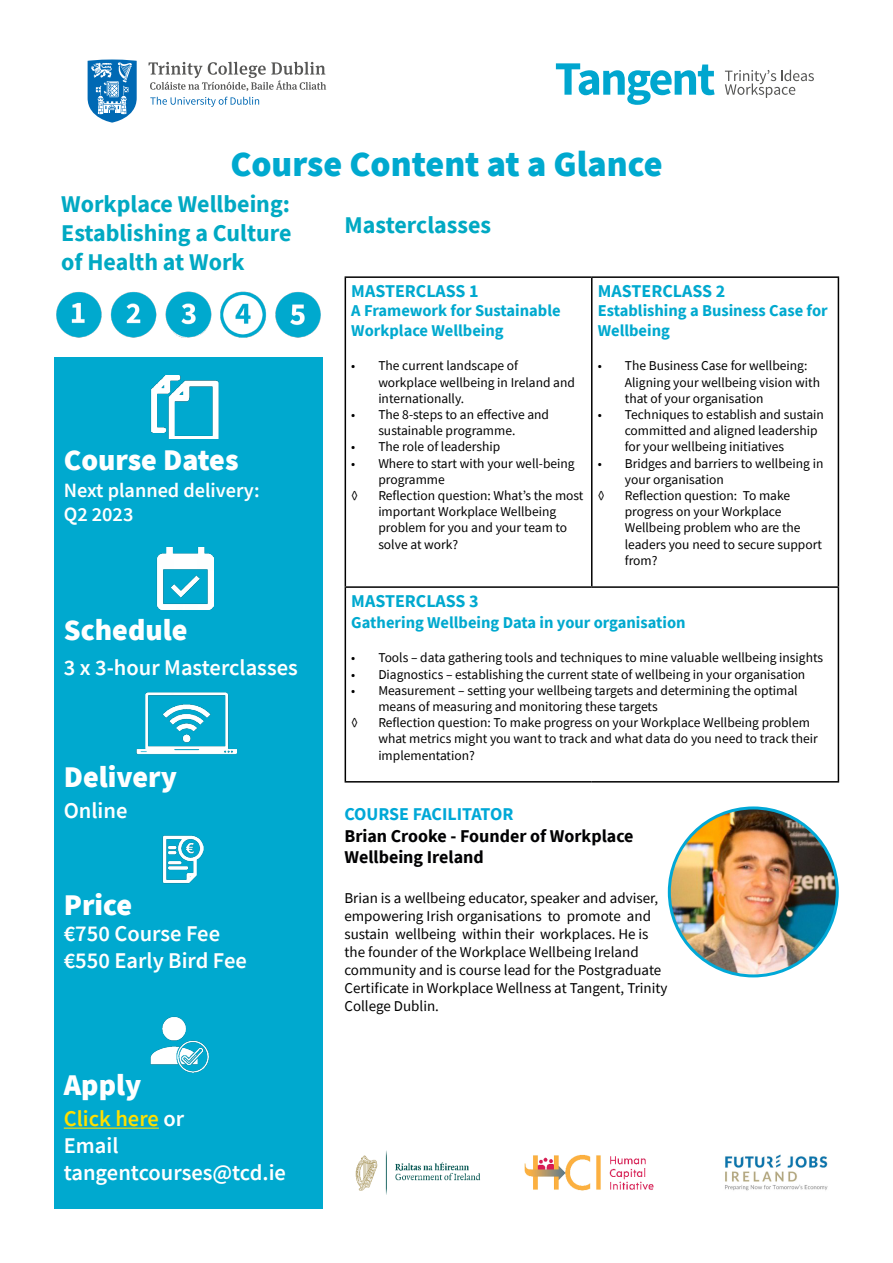
<style>
.page{position:relative;width:893px;height:1263px;background:#fff}
.page>*{position:absolute;margin:0;border:0;box-sizing:border-box;transform-origin:0 0}
.t1{font:900 36px "Source Sans Pro";color:#00a9cf}
.t2{font:900 30px "Source Sans Pro";color:#fff}
.t3{font:700 24px/28.8px "Source Sans Pro";color:#01a9c3;text-align:justify}
.t4{font:600 22.5px/27px "Source Sans Pro";color:#fff}
.t5{font:600 20.25px/24.3px "Source Sans Pro";color:#fff}
.t6{font:700 18px/21.6px "Source Sans Pro";color:#020203}
.t7{font:700 18px "Source Sans Pro";color:#00a9cf}
.t8{font:700 18px "Source Sans Pro";color:#00a8d7}
.t9{font:700 16.5px/19.8px "Source Sans Pro";color:#00a9cf}
.t10{font:15px/18px "Source Sans Pro";color:#000}
.t11{font:13.5px/16.2px "Source Sans Pro";color:#000}
.s1{color:#ffdf00}
</style>
<div class="page">
<div style="left:54px;top:358px;width:268px;height:851px;background:#00a9cf"></div>
<svg style="left:148px;top:62px;width:178px;height:29px"></svg>
<svg style="left:150px;top:97px;width:109px;height:10px"></svg>
<svg style="left:88px;top:60px;width:49px;height:63px"></svg>
<svg style="left:556px;top:63px;width:159px;height:42px"></svg>
<svg style="left:725px;top:70px;width:89px;height:28px"></svg>
<hr style="left:345px;top:276px;width:247px;height:2px;background:#000">
<hr style="left:345px;top:278px;width:1px;height:308px;background:#000">
<hr style="left:592px;top:276px;width:247px;height:2px;background:#000">
<hr style="left:591px;top:278px;width:1px;height:308px;background:#000">
<hr style="left:838px;top:278px;width:1px;height:308px;background:#000">
<hr style="left:345px;top:586px;width:247px;height:2px;background:#000">
<hr style="left:345px;top:588px;width:1px;height:193px;background:#000">
<hr style="left:592px;top:586px;width:247px;height:2px;background:#000">
<hr style="left:838px;top:588px;width:1px;height:193px;background:#000">
<hr style="left:345px;top:781px;width:247px;height:1px;background:#000">
<hr style="left:592px;top:781px;width:247px;height:1px;background:#000">
<img style="left:56px;top:291px;width:265px;height:47px">
<img style="left:150px;top:375px;width:69px;height:64px">
<img style="left:157px;top:547px;width:56px;height:62px">
<img style="left:136px;top:692px;width:100px;height:63px">
<img style="left:162px;top:836px;width:42px;height:48px">
<hr style="left:64px;top:1127px;width:95px;height:2px;background:#ffdf00">
<img style="left:150px;top:1017px;width:59px;height:55px">
<img style="left:355px;top:1150px;width:473px;height:44px">
<img style="left:669px;top:808px;width:168px;height:168px;border-radius:84px">
<h1 class="t1" style="left:230px;top:139px;width:434px">Course Content at a Glance</h1>
<h3 class="t3" style="left:345px;top:210px;width:148px">Masterclasses</h3>
<h3 class="t3" style="left:61px;top:189px;width:232px">Workplace Wellbeing:<br>Establishing a Culture of Health at Work</h3>
<h2 class="t2" style="left:64px;top:439px;width:176px">Course Dates</h2>
<h3 class="t5" style="left:64px;top:478px;width:197px">Next planned delivery:<br>Q2 2023</h3>
<h2 class="t2" style="left:64px;top:609px;width:125px">Schedule</h2>
<h3 class="t4" style="left:64px;top:653px;width:236px">3 x 3-hour Masterclasses</h3>
<h2 class="t2" style="left:64px;top:756px;width:115px">Delivery</h2>
<h3 class="t4" style="left:64px;top:796px;width:65px">Online</h3>
<h2 class="t2" style="left:64px;top:884px;width:70px">Price</h2>
<h3 class="t4" style="left:64px;top:920px;width:185px">€750 Course Fee €550 Early Bird Fee</h3>
<h2 class="t2" style="left:64px;top:1064px;width:79px">Apply</h2>
<h3 class="t4" style="left:64px;top:1105px;width:224px"><span class="s1">Click here</span> or<br>Email tangentcourses@tcd.ie</h3>
<h3 class="t7" style="left:351px;top:278px;width:129px">MASTERCLASS 1</h3>
<p class="t9" style="left:351px;top:301px;width:211px">A Framework for Sustainable<br>Workplace Wellbeing</p>
<p class="t11" style="left:378px;top:358px;width:198px;text-indent:-27px">• The current landscape of workplace wellbeing in Ireland and internationally.</p>
<p class="t11" style="left:351px;top:406px;width:199px;text-align:center">• The 8-steps to an effective and sustainable programme.</p>
<p class="t11" style="left:351px;top:439px;width:151px">• The role of leadership</p>
<p class="t11" style="left:351px;top:455px;width:225px">• Where to start with your well-being</p>
<p class="t11" style="left:378px;top:471px;width:68px">programme</p>
<p class="t11" style="left:351px;top:487px;width:8px">◊</p>
<p class="t11" style="left:378px;top:487px;width:207px">Reflection question: What’s the most important Workplace Wellbeing problem for you and your team to solve at work?</p>
<h3 class="t7" style="left:598px;top:278px;width:129px">MASTERCLASS 2</h3>
<p class="t9" style="left:598px;top:301px;width:232px">Establishing a Business Case for<br>Wellbeing</p>
<p class="t11" style="left:625px;top:358px;width:197px;text-indent:-27px">• The Business Case for wellbeing:<br>Aligning your wellbeing vision with that of your organisation</p>
<p class="t11" style="left:625px;top:406px;width:201px;text-indent:-27px">• Techniques to establish and sustain committed and aligned leadership for your wellbeing initiatives</p>
<p class="t11" style="left:598px;top:455px;width:227px">• Bridges and barriers to wellbeing in</p>
<p class="t11" style="left:625px;top:471px;width:101px">your organisation</p>
<p class="t11" style="left:598px;top:487px;width:8px">◊</p>
<p class="t11" style="left:625px;top:487px;width:199px">Reflection question: To make progress on your Workplace<br>Wellbeing problem who are the leaders you need to secure support from?</p>
<h3 class="t7" style="left:351px;top:588px;width:129px">MASTERCLASS 3</h3>
<p class="t9" style="left:351px;top:613px;width:336px">Gathering Wellbeing Data in your organisation</p>
<p class="t11" style="left:351px;top:650px;width:473px">• Tools – data gathering tools and techniques to mine valuable wellbeing insights</p>
<p class="t11" style="left:351px;top:666px;width:455px">• Diagnostics – establishing the current state of wellbeing in your organisation</p>
<p class="t11" style="left:351px;top:682px;width:448px">• Measurement – setting your wellbeing targets and determining the optimal</p>
<p class="t11" style="left:378px;top:698px;width:281px">means of measuring and monitoring these targets</p>
<p class="t11" style="left:351px;top:714px;width:8px">◊</p>
<p class="t11" style="left:378px;top:714px;width:441px">Reflection question: To make progress on your Workplace Wellbeing problem what metrics might you want to track and what data do you need to track their implementation?</p>
<h3 class="t8" style="left:344px;top:802px;width:170px">COURSE FACILITATOR</h3>
<h3 class="t6" style="left:344px;top:824px;width:291px">Brian Crooke - Founder of Workplace<br>Wellbeing Ireland</h3>
<p class="t10" style="left:344px;top:889px;width:325px">Brian is a wellbeing educator, speaker and adviser, empowering Irish organisations to promote and sustain wellbeing within their workplaces. He is the founder of the Workplace Wellbeing Ireland community and is course lead for the Postgraduate Certificate in Workplace Wellness at Tangent, Trinity College Dublin.</p>
</div>
